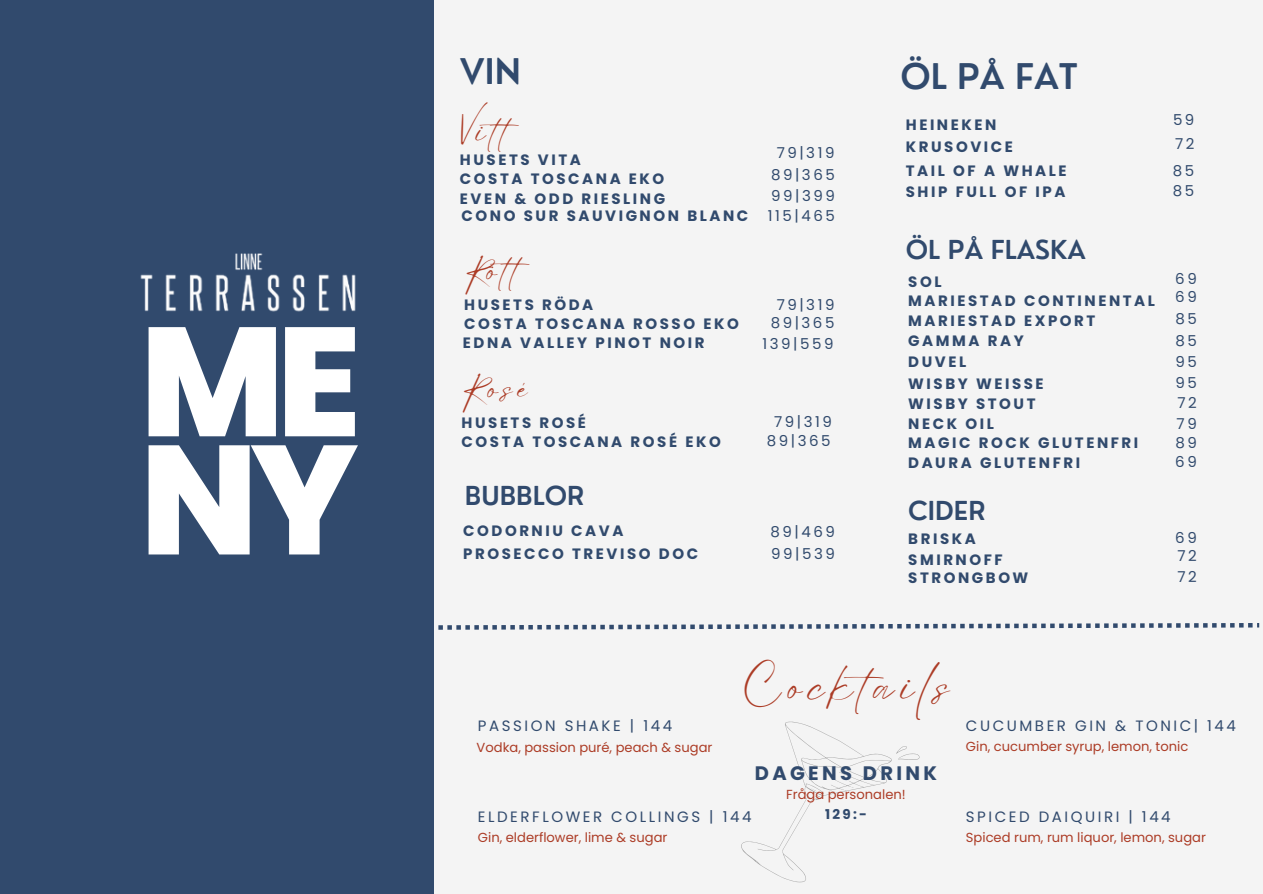
<style>
.page{position:relative;width:1263px;height:894px;background:#fff}
.page>*{position:absolute;margin:0;border:0;box-sizing:border-box;transform-origin:0 0}
.t1{font:800 154.8px/118.1px "Poppins";color:#fff}
.t2{font:41.25px "Eyesome Script";letter-spacing:.17em;color:#ac3c26}
.t3{font:600 34.5px "Nourd";color:#314a6d}
.t4{font:30px "Eyesome Script";letter-spacing:.17em;color:#ac3c26}
.t5{font:600 25.5px "Nourd";color:#314a6d}
.t6{font:700 19.5px "Poppins";letter-spacing:.17em;color:#314a6d}
.t7{font:700 15px "Poppins";letter-spacing:.17em;color:#314a6d}
.t8{font:15px "Poppins";letter-spacing:.17em;color:#314a6d}
.t9{font:700 13.5px "Poppins";color:#314a6d}
.t10{font:13.05px "Poppins";color:#ac3c26}
</style>
<div class="page">
<div style="left:0;top:0;width:1263px;height:893px;background:#f4f4f4"></div>
<div style="left:0;top:0;width:434px;height:893px;background:#314a6d"></div>
<img style="left:140px;top:253px;width:216px;height:59px">
<svg style="left:741px;top:721px;width:179px;height:161px"></svg>
<svg style="left:438px;top:623px;width:821px;height:6px"></svg>
<p class="t1" style="left:140px;top:323px;width:223px">ME<br>NY</p>
<p class="t3" style="left:460px;top:50px;width:63px">VIN</p>
<p class="t4" style="left:460px;top:112px;width:72px">Vi tt</p>
<p class="t7" style="left:460px;top:149px;width:122px">HUSETS VITA</p>
<p class="t7" style="left:460px;top:168px;width:206px">COSTA TOSCANA EKO</p>
<p class="t7" style="left:460px;top:188px;width:207px">EVEN &amp; ODD RIESLING</p>
<p class="t7" style="left:462px;top:205px;width:288px">CONO SUR SAUVIGNON BLANC</p>
<p class="t4" style="left:464px;top:251px;width:78px">Rött</p>
<p class="t7" style="left:464px;top:294px;width:131px">HUSETS RÖDA</p>
<p class="t7" style="left:464px;top:313px;width:276px">COSTA TOSCANA ROSSO EKO</p>
<p class="t7" style="left:463px;top:332px;width:243px">EDNA VALLEY PINOT NOIR</p>
<p class="t4" style="left:462px;top:369px;width:68px">Rosé</p>
<p class="t7" style="left:462px;top:412px;width:126px">HUSETS ROSÉ</p>
<p class="t7" style="left:462px;top:431px;width:261px">COSTA TOSCANA ROSÉ EKO</p>
<p class="t5" style="left:465px;top:479px;width:121px">BUBBLOR</p>
<p class="t7" style="left:463px;top:520px;width:162px">CODORNIU CAVA</p>
<p class="t7" style="left:463px;top:543px;width:236px">PROSECCO TREVISO DOC</p>
<p class="t8" style="left:777px;top:142px;width:59px">79|319</p>
<p class="t8" style="left:771px;top:164px;width:65px">89|365</p>
<p class="t8" style="left:771px;top:185px;width:65px">99|399</p>
<p class="t8" style="left:768px;top:205px;width:69px">115|465</p>
<p class="t8" style="left:777px;top:294px;width:59px">79|319</p>
<p class="t8" style="left:771px;top:312px;width:65px">89|365</p>
<p class="t8" style="left:762px;top:333px;width:72px">139|559</p>
<p class="t8" style="left:774px;top:411px;width:59px">79|319</p>
<p class="t8" style="left:767px;top:430px;width:65px">89|365</p>
<p class="t8" style="left:770px;top:521px;width:66px">89|469</p>
<p class="t8" style="left:771px;top:543px;width:65px">99|539</p>
<p class="t3" style="left:900px;top:54px;width:179px">ÖL PÅ FAT</p>
<p class="t7" style="left:906px;top:114px;width:92px">HEINEKEN</p>
<p class="t7" style="left:906px;top:136px;width:109px">KRUSOVICE</p>
<p class="t7" style="left:906px;top:160px;width:162px">TAIL OF A WHALE</p>
<p class="t7" style="left:906px;top:181px;width:161px">SHIP FULL OF IPA</p>
<p class="t5" style="left:906px;top:233px;width:182px">ÖL PÅ FLASKA</p>
<p class="t7" style="left:908px;top:271px;width:35px">SOL</p>
<p class="t7" style="left:908px;top:290px;width:248px">MARIESTAD CONTINENTAL</p>
<p class="t7" style="left:908px;top:310px;width:189px">MARIESTAD EXPORT</p>
<p class="t7" style="left:908px;top:330px;width:117px">GAMMA RAY</p>
<p class="t7" style="left:908px;top:351px;width:59px">DUVEL</p>
<p class="t7" style="left:908px;top:373px;width:137px">WISBY WEISSE</p>
<p class="t7" style="left:908px;top:393px;width:129px">WISBY STOUT</p>
<p class="t7" style="left:908px;top:432px;width:232px">MAGIC ROCK GLUTENFRI</p>
<p class="t7" style="left:908px;top:413px;width:87px">NECK OIL</p>
<p class="t7" style="left:908px;top:452px;width:173px">DAURA GLUTENFRI</p>
<p class="t5" style="left:908px;top:494px;width:79px">CIDER</p>
<p class="t7" style="left:908px;top:527px;width:69px">BRISKA</p>
<p class="t7" style="left:908px;top:549px;width:96px">SMIRNOFF</p>
<p class="t7" style="left:908px;top:567px;width:122px">STRONGBOW</p>
<p class="t8" style="left:1173px;top:109px;width:23px">59</p>
<p class="t8" style="left:1175px;top:133px;width:21px">72</p>
<p class="t8" style="left:1173px;top:160px;width:23px">85</p>
<p class="t8" style="left:1173px;top:180px;width:23px">85</p>
<p class="t8" style="left:1175px;top:268px;width:23px">69</p>
<p class="t8" style="left:1175px;top:286px;width:23px">69</p>
<p class="t8" style="left:1175px;top:308px;width:23px">85</p>
<p class="t8" style="left:1175px;top:351px;width:23px">95</p>
<p class="t8" style="left:1175px;top:372px;width:23px">95</p>
<p class="t8" style="left:1177px;top:392px;width:21px">72</p>
<p class="t8" style="left:1175px;top:432px;width:23px">89</p>
<p class="t8" style="left:1175px;top:451px;width:23px">69</p>
<p class="t8" style="left:1175px;top:330px;width:23px">85</p>
<p class="t8" style="left:1177px;top:413px;width:22px">79</p>
<p class="t8" style="left:1175px;top:526px;width:23px">69</p>
<p class="t8" style="left:1177px;top:545px;width:21px">72</p>
<p class="t8" style="left:1177px;top:565px;width:21px">72</p>
<p class="t8" style="left:478px;top:715px;width:196px">PASSION SHAKE | 144</p>
<p class="t2" style="left:742px;top:659px;width:208px">Cocktails</p>
<p class="t8" style="left:966px;top:715px;width:272px">CUCUMBER GIN &amp; TONIC| 144</p>
<p class="t10" style="left:477px;top:737px;width:237px">Vodka, passion puré, peach &amp; sugar</p>
<p class="t10" style="left:966px;top:736px;width:224px">Gin, cucumber syrup, lemon, tonic</p>
<p class="t6" style="left:755px;top:759px;width:183px">DAGENS DRINK</p>
<p class="t10" style="left:786px;top:785px;width:121px">Fråga personalen!</p>
<p class="t8" style="left:478px;top:805px;width:275px">ELDERFLOWER COLLINGS | 144</p>
<p class="t9" style="left:825px;top:804px;width:43px">129:-</p>
<p class="t8" style="left:966px;top:805px;width:206px">SPICED DAIQUIRI | 144</p>
<p class="t10" style="left:478px;top:828px;width:191px">Gin, elderflower, lime &amp; sugar</p>
<p class="t10" style="left:966px;top:828px;width:242px">Spiced rum, rum liquor, lemon, sugar</p>
</div>
